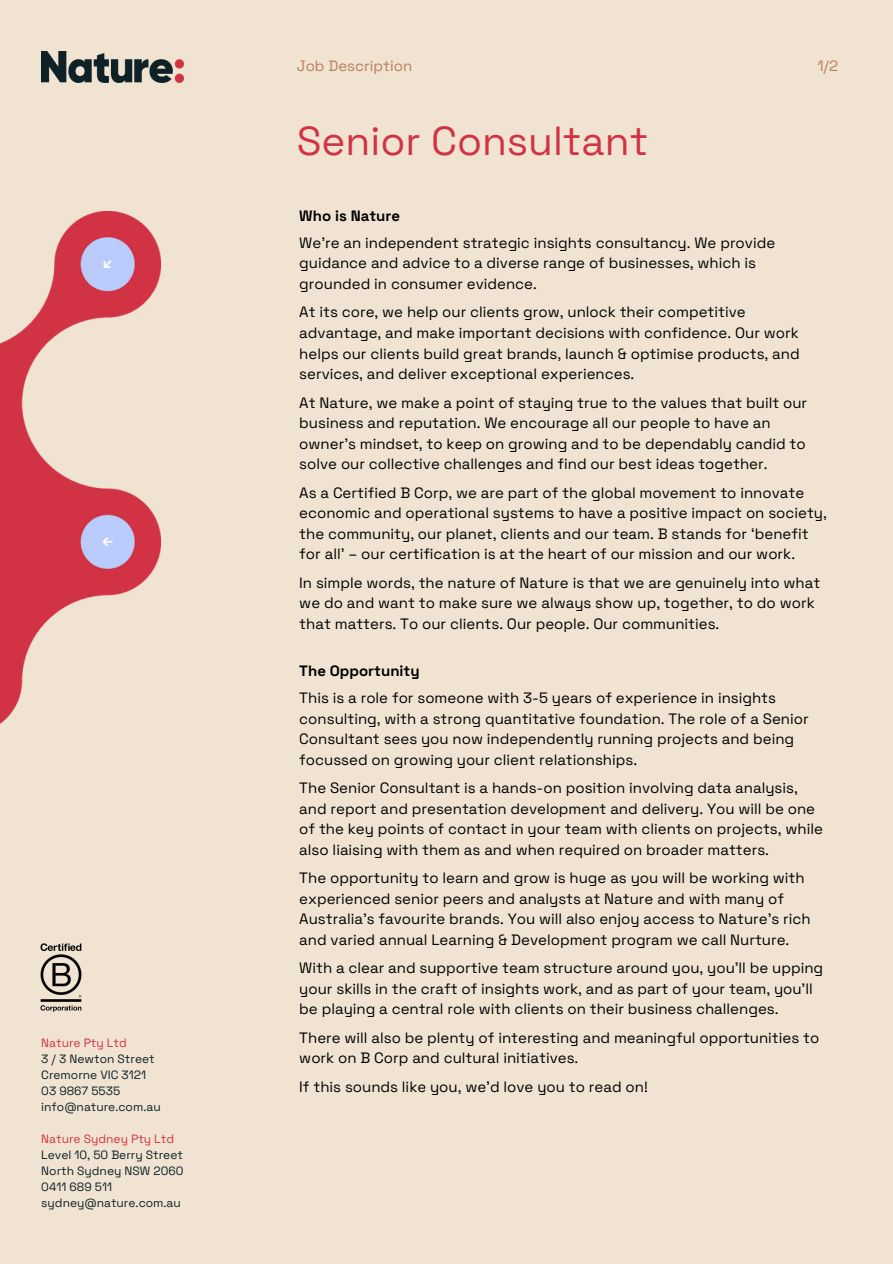
<style>
.page{position:relative;width:893px;height:1264px;background:#fff}
.page>*{position:absolute;margin:0;border:0;box-sizing:border-box;transform-origin:0 0}
.t1{font:40.5px "Space Grotesk";color:#d13345}
.t2{font:15px/20.5px "Space Grotesk";color:#000}
.t3{font:15px "Space Grotesk";color:#ba7d5e}
.t4{font:12px "Space Grotesk";color:#0d2126}
.t5{font:12px "Space Grotesk";color:#d13345}
.s1{font-weight:700}
</style>
<div class="page">
<div style="left:0;top:0;width:892px;height:1263px;background:#f0e3d1"></div>
<img style="left:40px;top:943px;width:42px;height:69px">
<img style="left:0;top:212px;width:161px;height:512px">
<img style="left:41px;top:51px;width:142px;height:32px">
<p class="t5" style="left:41px;top:1035px;width:87px">Nature Pty Ltd</p>
<p class="t4" style="left:41px;top:1051px;width:115px">3 / 3 Newton Street</p>
<p class="t4" style="left:41px;top:1067px;width:106px">Cremorne VIC 3121</p>
<p class="t4" style="left:41px;top:1083px;width:80px">03 9867 5535</p>
<p class="t4" style="left:41px;top:1099px;width:121px">info@nature.com.au</p>
<p class="t5" style="left:41px;top:1130px;width:134px">Nature Sydney Pty Ltd</p>
<p class="t4" style="left:41px;top:1146px;width:143px">Level 10, 50 Berry Street</p>
<h2 class="t4" style="left:41px;top:1162px;width:144px">North Sydney NSW 2060</h2>
<h2 class="t4" style="left:41px;top:1178px;width:72px">0411 689 511</h2>
<h1 class="t4" style="left:41px;top:1194px;width:141px">sydney@nature.com.au</h1>
<p class="t3" style="left:297px;top:56px;width:117px">Job Description</p>
<p class="t3" style="left:817px;top:56px;width:22px">1/2</p>
<p class="t1" style="left:297px;top:115px;width:353px">Senior Consultant</p>
<h2 class="t2" style="left:299px;top:202px;width:477px;line-height:27px"><span class="s1">Who is Nature<br></span>We’re an independent strategic insights consultancy. We provide</h2>
<h2 class="t2" style="left:299px;top:253px;width:458px">guidance and advice to a diverse range of businesses, which is grounded in consumer evidence.</h2>
<h2 class="t2" style="left:299px;top:302px;width:502px">At its core, we help our clients grow, unlock their competitive advantage, and make important decisions with confidence. Our work helps our clients build great brands, launch &amp; optimise products, and services, and deliver exceptional experiences.</h2>
<h2 class="t2" style="left:299px;top:392px;width:509px">At Nature, we make a point of staying true to the values that built our business and reputation. We encourage all our people to have an owner’s mindset, to keep on growing and to be dependably candid to solve our collective challenges and find our best ideas together.</h2>
<h2 class="t2" style="left:299px;top:482px;width:529px">As a Certified B Corp, we are part of the global movement to innovate economic and operational systems to have a positive impact on society, the community, our planet, clients and our team. B stands for ‘benefit for all’ – our certification is at the heart of our mission and our work.</h2>
<h2 class="t2" style="left:299px;top:572px;width:522px">In simple words, the nature of Nature is that we are genuinely into what we do and want to make sure we always show up, together, to do work that matters. To our clients. Our people. Our communities.</h2>
<h2 class="t2" style="left:299px;top:657px;width:478px;line-height:27px"><span class="s1">The Opportunity<br></span>This is a role for someone with 3-5 years of experience in insights</h2>
<h2 class="t2" style="left:299px;top:708px;width:511px">consulting, with a strong quantitative foundation. The role of a Senior<br>Consultant sees you now independently running projects and being focussed on growing your client relationships.</h2>
<h2 class="t2" style="left:299px;top:777px;width:525px">The Senior Consultant is a hands-on position involving data analysis, and report and presentation development and delivery. You will be one of the key points of contact in your team with clients on projects, while also liaising with them as and when required on broader matters.</h2>
<h2 class="t2" style="left:299px;top:867px;width:513px">The opportunity to learn and grow is huge as you will be working with experienced senior peers and analysts at Nature and with many of Australia’s favourite brands. You will also enjoy access to Nature’s rich and varied annual Learning &amp; Development program we call Nurture.</h2>
<h2 class="t2" style="left:299px;top:957px;width:525px">With a clear and supportive team structure around you, you’ll be upping your skills in the craft of insights work, and as part of your team, you’ll be playing a central role with clients on their business challenges.</h2>
<h2 class="t2" style="left:299px;top:1027px;width:521px">There will also be plenty of interesting and meaningful opportunities to work on B Corp and cultural initiatives.</h2>
<h2 class="t2" style="left:299px;top:1076px;width:350px">If this sounds like you, we’d love you to read on!</h2>
</div>
